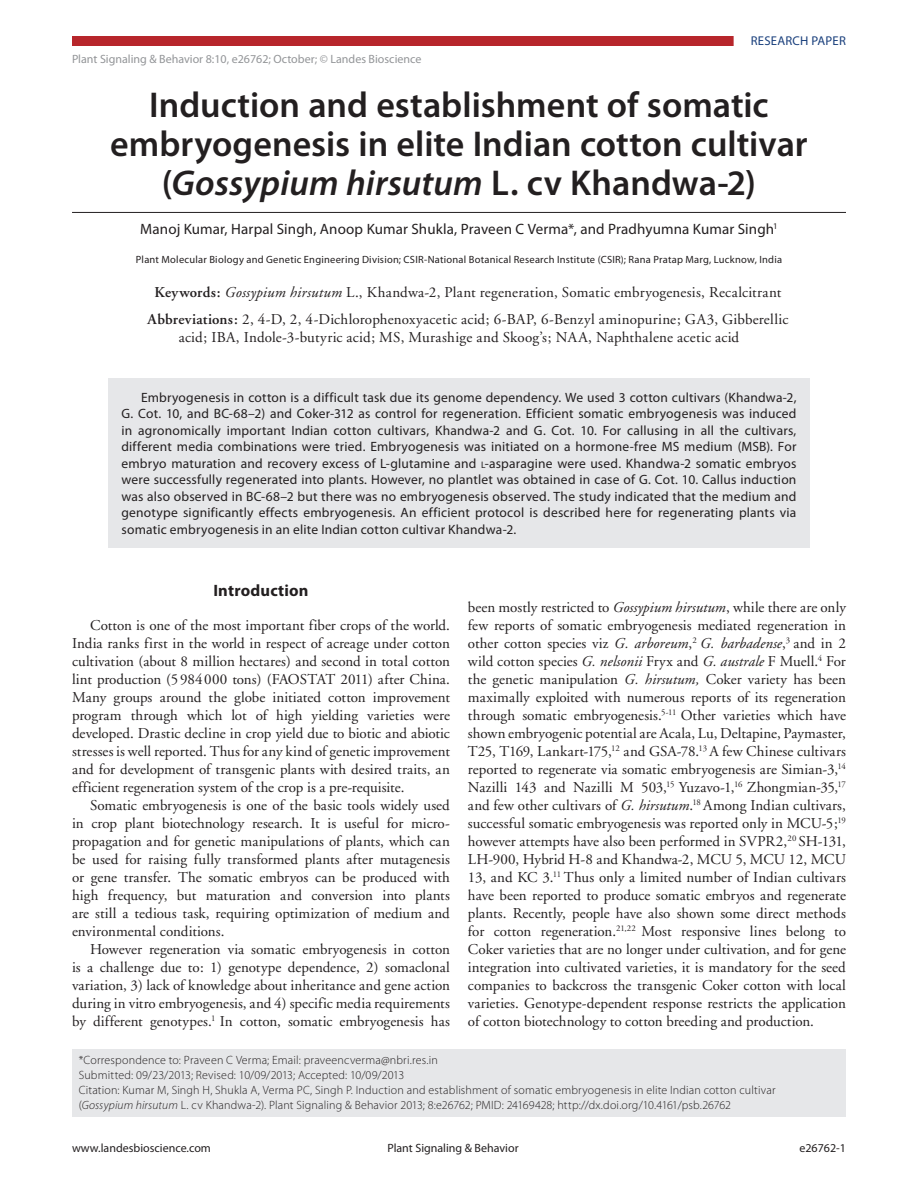
<style>
.page{position:relative;width:918px;height:1188px;background:#fff}
.page>*{position:absolute;margin:0;border:0;box-sizing:border-box;transform-origin:0 0}
.t1{font:600 36px/39px "Myriad Pro";color:#231f20;text-align:center}
.t2{font:700 16.5px "Myriad Pro";letter-spacing:.01em;color:#231f20}
.t3{font:15px/18px "Adobe Garamond";letter-spacing:.005em;color:#231f20;text-align:justify}
.t4{font:15px "Myriad Pro";letter-spacing:.01em;color:#231f20}
.t5{font:13.5px/16.5px "Myriad Pro";letter-spacing:.015em;color:#231f20;text-align:justify}
.t6{font:12.75px "Myriad Pro";letter-spacing:.02em;color:#193f7c}
.t7{font:300 12px/15px "Myriad Pro";letter-spacing:.015em;color:#231f20}
.t8{font:12px "Myriad Pro";color:#939598}
.t9{font:12px "Myriad Pro";color:#231f20}
.t10{font:10.5px "Myriad Pro";letter-spacing:.025em;color:#231f20}
.s1{font-style:italic}
.s2{font-weight:600}
.s3{font-size:9.45px}
</style>
<div class="page">
<div style="left:72px;top:36px;width:774px;height:10px;background:#b7262b"></div>
<svg style="left:733px;top:36px;width:113px;height:10px"></svg>
<div style="left:72px;top:1049px;width:774px;height:68px;background:#e6e7e9"></div>
<hr style="left:72px;top:212px;width:774px;height:1px;background:#231f20">
<div style="left:108px;top:378px;width:702px;height:170px;background:#e6e7e9"></div>
<p class="t8" style="left:72px;top:52px;width:351px">Plant Signaling &amp; Behavior 8:10, e26762; October; © Landes Bioscience</p>
<p class="t6" style="left:751px;top:33px;width:94px">Research Paper</p>
<h1 class="t1" style="left:110px;top:85px;width:699px">Induction and establishment of somatic embryogenesis in elite Indian cotton cultivar (<span class="s1">Gossypium hirsutum</span> L. cv Khandwa-2)</h1>
<p class="t4" style="left:140px;top:220px;width:639px">Manoj Kumar, Harpal Singh, Anoop Kumar Shukla, Praveen C Verma*, and Pradhyumna Kumar Singh<sup>1</sup></p>
<p class="t10" style="left:136px;top:253px;width:648px">Plant Molecular Biology and Genetic Engineering Division; CSIR-National Botanical Research Institute (CSIR); Rana Pratap Marg, Lucknow, India</p>
<p class="t3" style="left:148px;top:279px;width:642px;line-height:27.3px;text-align:center"><span class="s2">Keywords:</span> <span class="s1">Gossypium hirsutum</span> L., Khandwa-2, Plant regeneration, Somatic embryogenesis, Recalcitrant<br><span class="s2">Abbreviations:</span> 2, 4-D, 2, 4-Dichlorophenoxyacetic acid; 6-BAP, 6-Benzyl aminopurine; GA3, Gibberellic</p>
<p class="t3" style="left:179px;top:329px;width:562px">acid; IBA, Indole-3-butyric acid; MS, Murashige and Skoog’s; NAA, Naphthalene acetic acid</p>
<p class="t5" style="left:122px;top:389px;width:677px;text-indent:19px">Embryogenesis in cotton is a difficult task due its genome dependency. We used 3 cotton cultivars (Khandwa-2, G. Cot. 10, and BC-68–2) and Coker-312 as control for regeneration. Efficient somatic embryogenesis was induced in agronomically important Indian cotton cultivars, Khandwa-2 and G. Cot. 10. For callusing in all the cultivars, different media combinations were tried. Embryogenesis was initiated on a hormone-free MS medium (MSB). For embryo maturation and recovery excess of L-glutamine and <span class="s3">l</span>-asparagine were used. Khandwa-2 somatic embryos were successfully regenerated into plants. However, no plantlet was obtained in case of G. Cot. 10. Callus induction was also observed in BC-68–2 but there was no embryogenesis observed. The study indicated that the medium and genotype significantly effects embryogenesis. An efficient protocol is described here for regenerating plants via somatic embryogenesis in an elite Indian cotton cultivar Khandwa-2.</p>
<p class="t2" style="left:213px;top:580px;width:97px">Introduction</p>
<p class="t3" style="left:72px;top:617px;width:380px;text-indent:18px">Cotton is one of the most important fiber crops of the world.<br>India ranks first in the world in respect of acreage under cotton cultivation (about 8 million hectares) and second in total cotton lint production (5984000 tons) (FAOSTAT 2011) after China.<br>Many groups around the globe initiated cotton improvement program through which lot of high yielding varieties were developed. Drastic decline in crop yield due to biotic and abiotic stresses is well reported. Thus for any kind of genetic improvement and for development of transgenic plants with desired traits, an efficient regeneration system of the crop is a pre-requisite.</p>
<p class="t3" style="left:72px;top:797px;width:379px;text-indent:18px">Somatic embryogenesis is one of the basic tools widely used in crop plant biotechnology research. It is useful for micro&shy;propagation and for genetic manipulations of plants, which can be used for raising fully transformed plants after mutagenesis or gene transfer. The somatic embryos can be produced with high frequency, but maturation and conversion into plants are still a tedious task, requiring optimization of medium and environmental conditions.</p>
<p class="t3" style="left:72px;top:941px;width:380px;text-indent:18px">However regeneration via somatic embryogenesis in cotton is a challenge due to: 1) genotype dependence, 2) somaclonal variation, 3) lack of knowledge about inheritance and gene action during in vitro embryogenesis, and 4) specific media requirements by different genotypes.<sup>1</sup> In cotton, somatic embryogenesis has</p>
<p class="t3" style="left:468px;top:599px;width:380px">been mostly restricted to <span class="s1">Gossypium hirsutum</span>, while there are only few reports of somatic embryogenesis mediated regeneration in other cotton species viz <span class="s1">G. arboreum</span>,<sup>2</sup> <span class="s1">G. barbadense</span>,<sup>3</sup> and in 2 wild cotton species <span class="s1">G. nelsonii</span> Fryx and <span class="s1">G. australe</span> F Muell.<sup>4</sup> For the genetic manipulation <span class="s1">G. hirsutum,</span> Coker variety has been maximally exploited with numerous reports of its regeneration through somatic embryogenesis.<sup>5-11</sup> Other varieties which have shown embryogenic potential are Acala, Lu, Deltapine, Paymaster, T25, T169, Lankart-175,<sup>12</sup> and GSA-78.<sup>13</sup> A few Chinese cultivars reported to regenerate via somatic embryogenesis are Simian-3,<sup>14<br></sup>Nazilli 143 and Nazilli M 503,<sup>15</sup> Yuzavo-1,<sup>16</sup> Zhongmian-35,<sup>17 </sup>and few other cultivars of <span class="s1">G. hirsutum</span>.<sup>18</sup> Among Indian cultivars, successful somatic embryogenesis was reported only in MCU-5;<sup>19 </sup>however attempts have also been performed in SVPR2,<sup>20</sup> SH-131, LH-900, Hybrid H-8 and Khandwa-2, MCU 5, MCU 12, MCU 13, and KC 3.<sup>11</sup> Thus only a limited number of Indian cultivars have been reported to produce somatic embryos and regenerate plants. Recently, people have also shown some direct methods for cotton regeneration.<sup>21,22</sup> Most responsive lines belong to Coker varieties that are no longer under cultivation, and for gene integration into cultivated varieties, it is mandatory for the seed companies to backcross the transgenic Coker cotton with local varieties. Genotype-dependent response restricts the application of cotton biotechnology to cotton breeding and production.</p>
<p class="t7" style="left:79px;top:1053px;width:698px">*Correspondence to: Praveen C Verma; Email: praveencverma@nbri.res.in<br>Submitted: 09/23/2013; Revised: 10/09/2013; Accepted: 10/09/2013<br>Citation: Kumar M, Singh H, Shukla A, Verma PC, Singh P. Induction and establishment of somatic embryogenesis in elite Indian cotton cultivar (<span class="s1">Gossypium hirsutum</span> L. cv Khandwa-2). Plant Signaling &amp; Behavior 2013; 8:e26762; PMID: 24169428; http://dx.doi.org/10.4161/psb.26762</p>
<p class="t9" style="left:72px;top:1141px;width:140px">www.landesbioscience.com</p>
<p class="t9" style="left:387px;top:1141px;width:133px">Plant Signaling &amp; Behavior</p>
<p class="t9" style="left:799px;top:1141px;width:48px">e26762-1</p>
</div>
